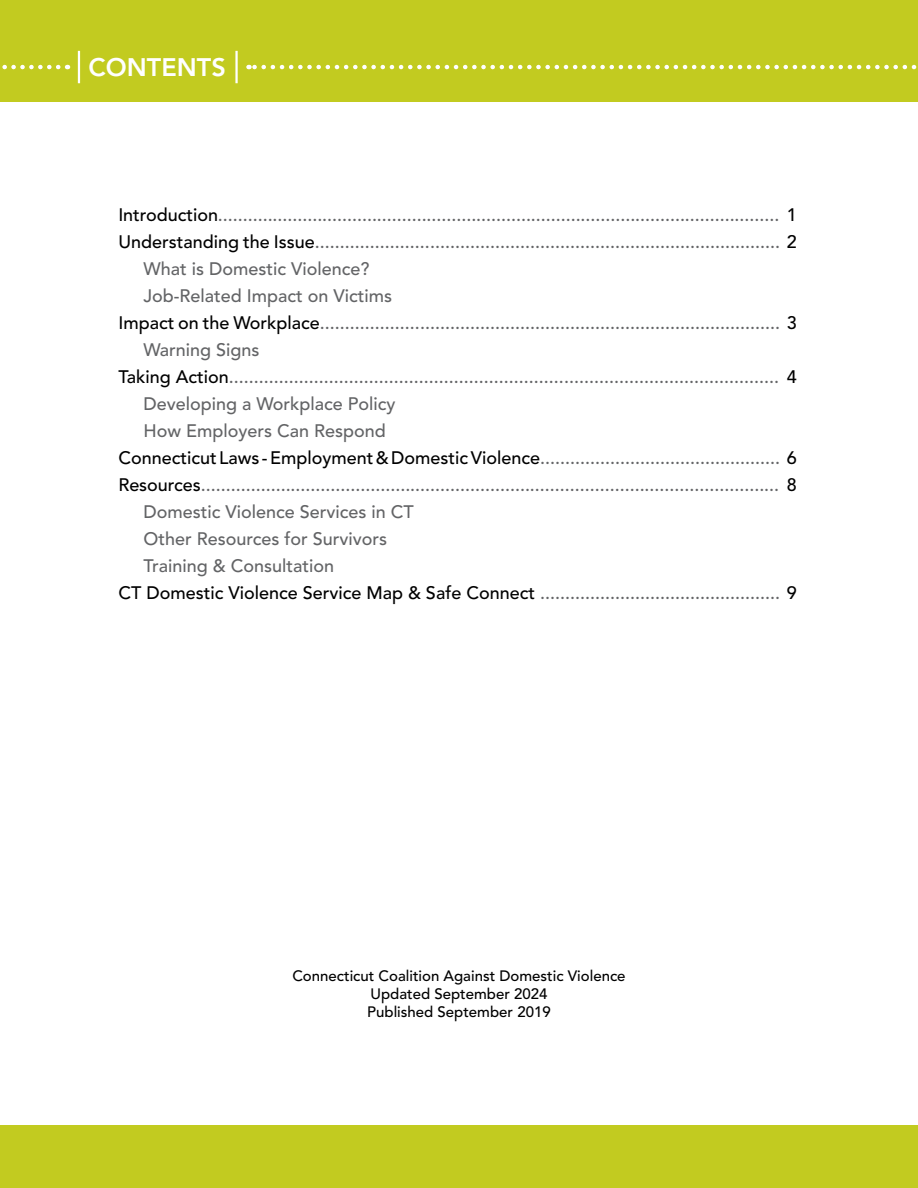
<style>
.page{position:relative;width:918px;height:1188px;background:#fff}
.page>*{position:absolute;margin:0;border:0;box-sizing:border-box;transform-origin:0 0}
.t1{font:800 25.2px "Avenir LT Std";color:#fff}
.t2{font:500 18px "Avenir LT Std";color:#636466}
.t3{font:500 15px/18px "Avenir LT Std";color:#000;text-align:center}
.s1{color:#000}
</style>
<div class="page">
<div style="left:0;top:0;width:918px;height:102px;background:#c2cb20"></div>
<svg style="left:248px;top:65px;width:669px;height:4px"></svg>
<hr style="left:235px;top:51px;width:3px;height:32px;background:#fff">
<hr style="left:78px;top:51px;width:2px;height:32px;background:#fff">
<svg style="left:2px;top:65px;width:56px;height:4px"></svg>
<div style="left:0;top:1125px;width:918px;height:63px;background:#c2cb20"></div>
<h1 class="t1" style="left:89px;top:52px;width:139px">CONTENTS</h1>
<p class="t2" style="left:118px;top:204px;width:680px"><span class="s1">Introduction</span>................................................................................................................. <span class="s1">1</span></p>
<p class="t2" style="left:118px;top:231px;width:680px"><span class="s1">Understanding the Issue</span>............................................................................................. <span class="s1">2</span></p>
<p class="t2" style="left:143px;top:258px;width:228px">What is Domestic Violence?</p>
<p class="t2" style="left:143px;top:285px;width:250px">Job-Related Impact on Victims</p>
<p class="t2" style="left:118px;top:312px;width:680px"><span class="s1">Impact on the Workplace</span>............................................................................................ <span class="s1">3</span></p>
<p class="t2" style="left:143px;top:339px;width:118px">Warning Signs</p>
<p class="t2" style="left:118px;top:366px;width:680px"><span class="s1">Taking Action</span>.............................................................................................................. <span class="s1">4</span></p>
<p class="t2" style="left:143px;top:393px;width:254px">Developing a Workplace Policy</p>
<p class="t2" style="left:143px;top:420px;width:244px">How Employers Can Respond</p>
<p class="t2" style="left:118px;top:447px;width:680px"><span class="s1">Connecticut Laws - Employment &amp; Domestic Violence</span>................................................ <span class="s1">6</span></p>
<p class="t2" style="left:118px;top:474px;width:680px"><span class="s1">Resources</span>.................................................................................................................... <span class="s1">8</span></p>
<p class="t2" style="left:143px;top:501px;width:272px">Domestic Violence Services in CT</p>
<p class="t2" style="left:143px;top:528px;width:245px">Other Resources for Survivors</p>
<p class="t2" style="left:143px;top:555px;width:192px">Training &amp; Consultation</p>
<p class="t2" style="left:118px;top:582px;width:680px"><span class="s1">CT Domestic Violence Service Map &amp; Safe Connect</span> ................................................ <span class="s1">9</span></p>
<p class="t3" style="left:292px;top:967px;width:335px">Connecticut Coalition Against Domestic Violence<br>Updated September 2024<br>Published September 2019</p>
</div>
